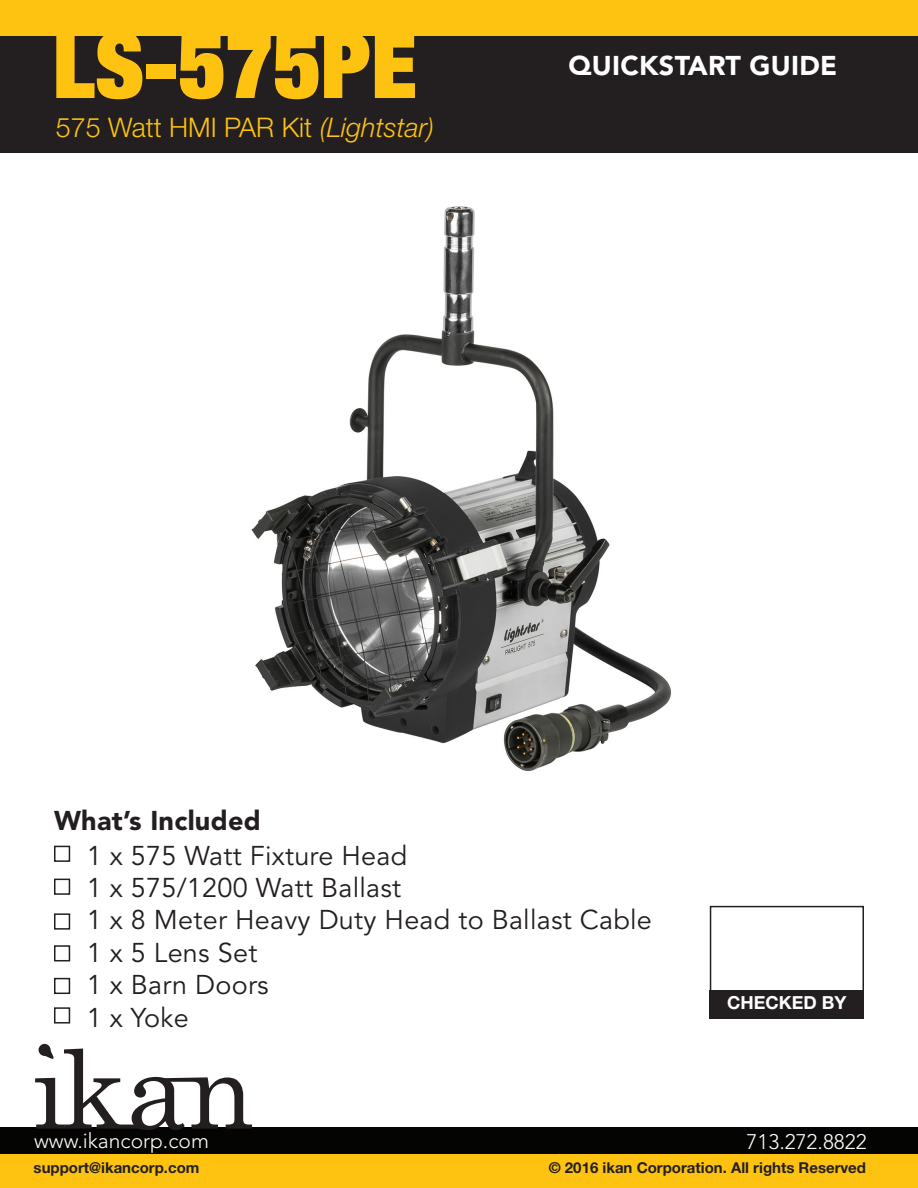
<style>
.page{position:relative;width:918px;height:1188px;background:#fff}
.page>*{position:absolute;margin:0;border:0;box-sizing:border-box;transform-origin:0 0}
.t1{font:900 condensed 91.35px "Helvetica Neue LT Std";color:#fec210}
.t2{font:27px "Avenir LT Std";letter-spacing:.01em;color:#231f20}
.t3{font:300 27px "Helvetica Neue LT Std";color:#fec210}
.t4{font:900 27px "Avenir LT Std";letter-spacing:.01em;color:#fff}
.t5{font:900 27px "Avenir LT Std";letter-spacing:.01em;color:#231f20}
.t6{font:300 21px "Avenir LT Std";color:#fff}
.t7{font:700 18px "Helvetica Neue LT Std";color:#fff}
.t8{font:700 15px "Helvetica Neue LT Std";color:#231f20}
.s1{font-style:italic}
</style>
<div class="page">
<div style="left:0;top:1152px;width:918px;height:36px;background:#fec210"></div>
<div style="left:0;top:1127px;width:918px;height:27px;background:#040503"></div>
<svg style="left:35px;top:1044px;width:217px;height:86px"></svg>
<div style="left:710px;top:906px;width:154px;height:86px;border:2px solid #231f20"></div>
<div style="left:710px;top:990px;width:154px;height:29px;background:#231f20"></div>
<div style="left:54px;top:846px;width:16px;height:16px;border:2px solid #231f20"></div>
<div style="left:54px;top:879px;width:16px;height:16px;border:2px solid #231f20"></div>
<div style="left:54px;top:978px;width:16px;height:16px;border:2px solid #231f20"></div>
<div style="left:54px;top:1007px;width:16px;height:17px;border:2px solid #231f20"></div>
<div style="left:54px;top:913px;width:16px;height:17px;border:2px solid #231f20"></div>
<div style="left:54px;top:945px;width:16px;height:16px;border:2px solid #231f20"></div>
<div style="left:0;top:34px;width:918px;height:119px;background:#231f20"></div>
<div style="left:0;top:0;width:918px;height:36px;background:#fec210"></div>
<img style="left:251px;top:206px;width:420px;height:565px">
<p class="t1" style="left:53px;top:7px;width:366px">LS-575PE</p>
<p class="t3" style="left:56px;top:111px;width:380px">575 Watt HMI PAR Kit <span class="s1">(Lightstar)</span></p>
<p class="t4" style="left:569px;top:49px;width:270px">QUICKSTART GUIDE</p>
<p class="t5" style="left:54px;top:804px;width:208px">What’s Included</p>
<p class="t2" style="left:87px;top:840px;width:322px">1 x 575 Watt Fixture Head</p>
<p class="t2" style="left:87px;top:872px;width:316px">1 x 575/1200 Watt Ballast</p>
<p class="t2" style="left:87px;top:905px;width:567px">1 x 8 Meter Heavy Duty Head to Ballast Cable</p>
<p class="t2" style="left:87px;top:937px;width:172px">1 x 5 Lens Set</p>
<p class="t2" style="left:87px;top:969px;width:184px">1 x Barn Doors</p>
<p class="t2" style="left:87px;top:1002px;width:103px">1 x Yoke</p>
<p class="t7" style="left:727px;top:992px;width:121px">CHECKED BY</p>
<p class="t6" style="left:34px;top:1128px;width:176px">www.ikancorp.com</p>
<p class="t6" style="left:747px;top:1129px;width:122px">713.272.8822</p>
<p class="t8" style="left:34px;top:1159px;width:167px">support@ikancorp.com</p>
<p class="t8" style="left:549px;top:1159px;width:319px">© 2016 ikan Corporation. All rights Reserved</p>
</div>
